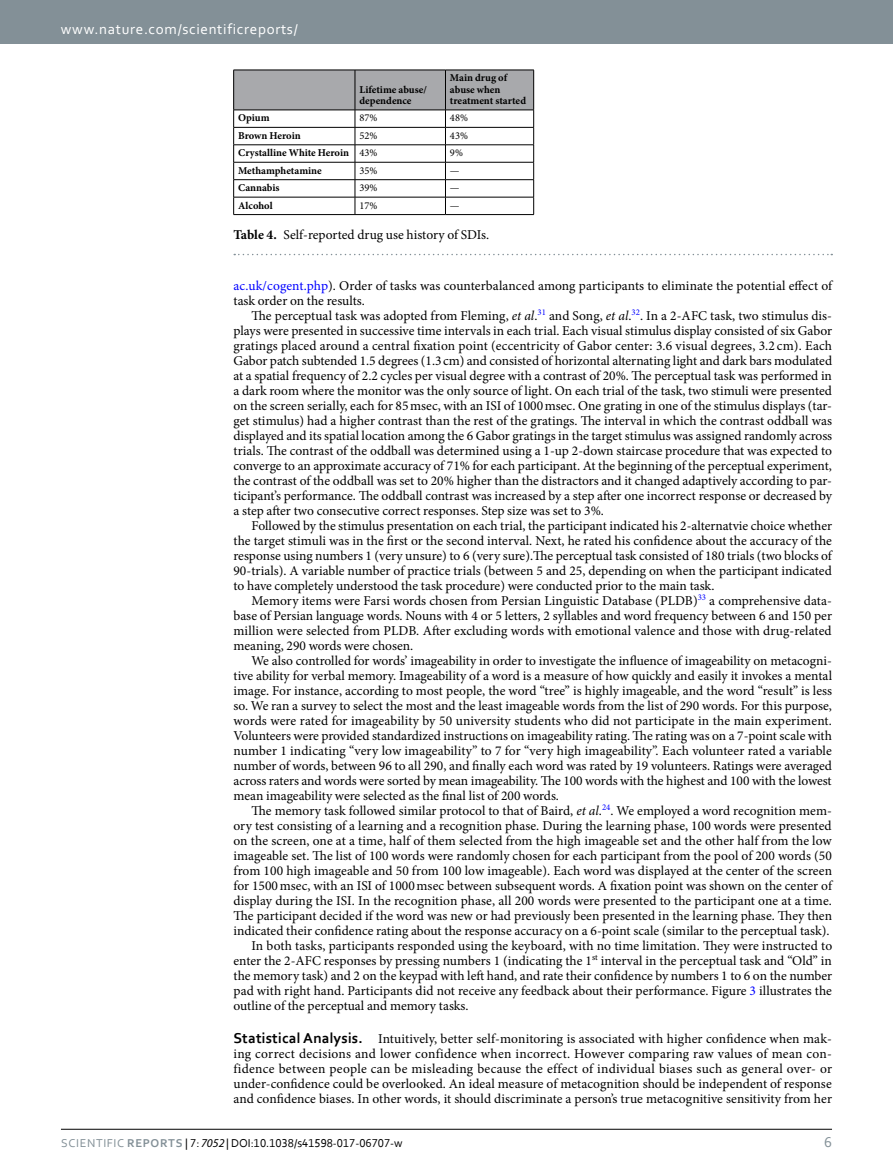
<style>
.page{position:relative;width:893px;height:1174px;background:#fff}
.page>*{position:absolute;margin:0;border:0;box-sizing:border-box;transform-origin:0 0}
.t1{font:15px "Corbel 2";letter-spacing:.045em;color:#fff}
.t2{font:15px "Corbel 2";color:#839097}
.t3{font:13.5px/15px "Minion Pro";color:#000;text-align:justify}
.t4{font:12px "Corbel";color:#000}
.t5{font:700 10.5px/11.2px "Minion Pro";color:#000}
.t6{font:10.5px "Minion Pro";color:#000}
.s1{font-weight:400}
.s2{font-weight:700}
.s3{color:#00f}
.s4{font-style:italic}
.s5{font-family:"Corbel";font-weight:700;font-size:15px}
.s6{font-family:"Corbel 2";color:#839097}
.s7{font-family:"Corbel Bold 2";color:#839097}
.s8{font-family:"Myriad Pro";font-style:italic}
</style>
<div class="page">
<div style="left:0;top:0;width:893px;height:43px;background:#839097"></div>
<hr style="left:61px;top:1129px;width:771px;height:1px;background:#000">
<svg style="left:234px;top:254px;width:598px;height:1px"></svg>
<hr style="left:233px;top:214px;width:122px;height:1px;background:#000">
<hr style="left:355px;top:214px;width:90px;height:1px;background:#000">
<svg style="left:233px;top:70px;width:301px;height:144px"></svg>
<hr style="left:445px;top:214px;width:89px;height:1px;background:#000">
<p class="t1" style="left:61px;top:19px;width:238px">www.nature.com/scientificreports/</p>
<p class="t5" style="left:359px;top:84px;width:69px">Lifetime abuse/ dependence</p>
<p class="t5" style="left:450px;top:72px;width:78px">Main drug of abuse when treatment started</p>
<p class="t5" style="left:238px;top:112px;width:33px">Opium</p>
<p class="t6" style="left:359px;top:111px;width:20px">87%</p>
<p class="t6" style="left:450px;top:111px;width:20px">48%</p>
<p class="t5" style="left:238px;top:130px;width:64px">Brown Heroin</p>
<p class="t6" style="left:359px;top:128px;width:20px">52%</p>
<p class="t6" style="left:450px;top:128px;width:20px">43%</p>
<p class="t5" style="left:238px;top:147px;width:141px">Crystalline White Heroin <span class="s1">43%</span></p>
<p class="t6" style="left:450px;top:146px;width:14px">9%</p>
<p class="t5" style="left:238px;top:165px;width:85px">Methamphetamine</p>
<p class="t6" style="left:359px;top:163px;width:20px">35%</p>
<p class="t6" style="left:450px;top:163px;width:11px">—</p>
<p class="t5" style="left:238px;top:182px;width:43px">Cannabis</p>
<p class="t6" style="left:359px;top:181px;width:20px">39%</p>
<p class="t6" style="left:450px;top:181px;width:11px">—</p>
<p class="t5" style="left:238px;top:199px;width:36px">Alcohol</p>
<p class="t6" style="left:359px;top:198px;width:20px">17%</p>
<p class="t6" style="left:450px;top:198px;width:11px">—</p>
<p class="t3" style="left:233px;top:227px;width:257px"><span class="s2">Table 4.</span> Self-reported drug use history of SDIs.</p>
<p class="t3" style="left:233px;top:278px;width:600px"><span class="s3">ac.uk/cogent.php</span>). Order of tasks was counterbalanced among participants to eliminate the potential effect of task order on the results.</p>
<p class="t3" style="left:233px;top:308px;width:600px;text-indent:18px">The perceptual task was adopted from Fleming, <span class="s4">et al</span>.<sup>31</sup> and Song, <span class="s4">et al</span>.<sup>32</sup>. In a 2-AFC task, two stimulus dis&shy;plays were presented in successive time intervals in each trial. Each visual stimulus display consisted of six Gabor gratings placed around a central fixation point (eccentricity of Gabor center: 3.6 visual degrees, 3.2 cm). Each Gabor patch subtended 1.5 degrees (1.3cm) and consisted of horizontal alternating light and dark bars modulated at a spatial frequency of 2.2 cycles per visual degree with a contrast of 20%. The perceptual task was performed in a dark room where the monitor was the only source of light. On each trial of the task, two stimuli were presented on the screen serially, each for 85msec, with an ISI of 1000msec. One grating in one of the stimulus displays (tar&shy;get stimulus) had a higher contrast than the rest of the gratings. The interval in which the contrast oddball was displayed and its spatial location among the 6 Gabor gratings in the target stimulus was assigned randomly across trials. The contrast of the oddball was determined using a 1-up 2-down staircase procedure that was expected to converge to an approximate accuracy of 71% for each participant. At the beginning of the perceptual experiment, the contrast of the oddball was set to 20% higher than the distractors and it changed adaptively according to par&shy;ticipant’s performance. The oddball contrast was increased by a step after one incorrect response or decreased by a step after two consecutive correct responses. Step size was set to 3%.</p>
<p class="t3" style="left:233px;top:518px;width:600px;text-indent:18px">Followed by the stimulus presentation on each trial, the participant indicated his 2-alternatvie choice whether the target stimuli was in the first or the second interval. Next, he rated his confidence about the accuracy of the response using numbers 1 (very unsure) to 6 (very sure).The perceptual task consisted of 180 trials (two blocks of 90-trials). A variable number of practice trials (between 5 and 25, depending on when the participant indicated to have completely understood the task procedure) were conducted prior to the main task.</p>
<p class="t3" style="left:233px;top:593px;width:600px;text-indent:18px">Memory items were Farsi words chosen from Persian Linguistic Database (PLDB)<sup>33</sup> a comprehensive data&shy;base of Persian language words. Nouns with 4 or 5 letters, 2 syllables and word frequency between 6 and 150 per million were selected from PLDB. After excluding words with emotional valence and those with drug-related meaning, 290 words were chosen.</p>
<p class="t3" style="left:233px;top:653px;width:600px;text-indent:18px">We also controlled for words’ imageability in order to investigate the influence of imageability on metacogni&shy;tive ability for verbal memory. Imageability of a word is a measure of how quickly and easily it invokes a mental image. For instance, according to most people, the word “tree” is highly imageable, and the word “result” is less so. We ran a survey to select the most and the least imageable words from the list of 290 words. For this purpose, words were rated for imageability by 50 university students who did not participate in the main experiment.<br>Volunteers were provided standardized instructions on imageability rating. The rating was on a 7-point scale with number 1 indicating “very low imageability” to 7 for “very high imageability”. Each volunteer rated a variable number of words, between 96 to all 290, and finally each word was rated by 19 volunteers. Ratings were averaged across raters and words were sorted by mean imageability. The 100 words with the highest and 100 with the lowest mean imageability were selected as the final list of 200 words.</p>
<p class="t3" style="left:251px;top:803px;width:582px">The memory task followed similar protocol to that of Baird, <span class="s4">et al</span>.<sup>24</sup>. We employed a word recognition mem-</p>
<p class="t3" style="left:233px;top:818px;width:600px">ory test consisting of a learning and a recognition phase. During the learning phase, 100 words were presented</p>
<p class="t3" style="left:233px;top:833px;width:600px">on the screen, one at a time, half of them selected from the high imageable set and the other half from the low</p>
<p class="t3" style="left:233px;top:848px;width:600px">imageable set. The list of 100 words were randomly chosen for each participant from the pool of 200 words (50</p>
<p class="t3" style="left:233px;top:863px;width:600px">from 100 high imageable and 50 from 100 low imageable). Each word was displayed at the center of the screen</p>
<p class="t3" style="left:233px;top:878px;width:600px">for 1500msec, with an ISI of 1000msec between subsequent words. A fixation point was shown on the center of</p>
<p class="t3" style="left:233px;top:893px;width:600px">display during the ISI. In the recognition phase, all 200 words were presented to the participant one at a time.</p>
<p class="t3" style="left:233px;top:908px;width:600px">The participant decided if the word was new or had previously been presented in the learning phase. They then</p>
<p class="t3" style="left:233px;top:923px;width:597px">indicated their confidence rating about the response accuracy on a 6-point scale (similar to the perceptual task).</p>
<p class="t3" style="left:251px;top:938px;width:582px">In both tasks, participants responded using the keyboard, with no time limitation. They were instructed to</p>
<p class="t3" style="left:233px;top:953px;width:600px">enter the 2-AFC responses by pressing numbers 1 (indicating the 1<sup>st</sup> interval in the perceptual task and “Old” in</p>
<p class="t3" style="left:233px;top:968px;width:600px">the memory task) and 2 on the keypad with left hand, and rate their confidence by numbers 1 to 6 on the number</p>
<p class="t3" style="left:233px;top:983px;width:600px">pad with right hand. Participants did not receive any feedback about their performance. Figure <span class="s3">3</span> illustrates the</p>
<p class="t3" style="left:233px;top:998px;width:237px">outline of the perceptual and memory tasks.</p>
<p class="t3" style="left:233px;top:1031px;width:600px"><span class="s5">Statistical Analysis.</span> Intuitively, better self-monitoring is associated with higher confidence when mak&shy;ing correct decisions and lower confidence when incorrect. However comparing raw values of mean con&shy;fidence between people can be misleading because the effect of individual biases such as general over- or under-confidence could be overlooked. An ideal measure of metacognition should be independent of response and confidence biases. In other words, it should discriminate a person’s true metacognitive sensitivity from her</p>
<p class="t4" style="left:61px;top:1135px;width:343px"><span class="s6">SCIENTIFIC</span> <span class="s7">REPOrTS</span> | 7: <span class="s8">7052</span> | DOI:10.1038/s41598-017-06707-w</p>
<p class="t2" style="left:824px;top:1132px;width:9px">6</p>
</div>
